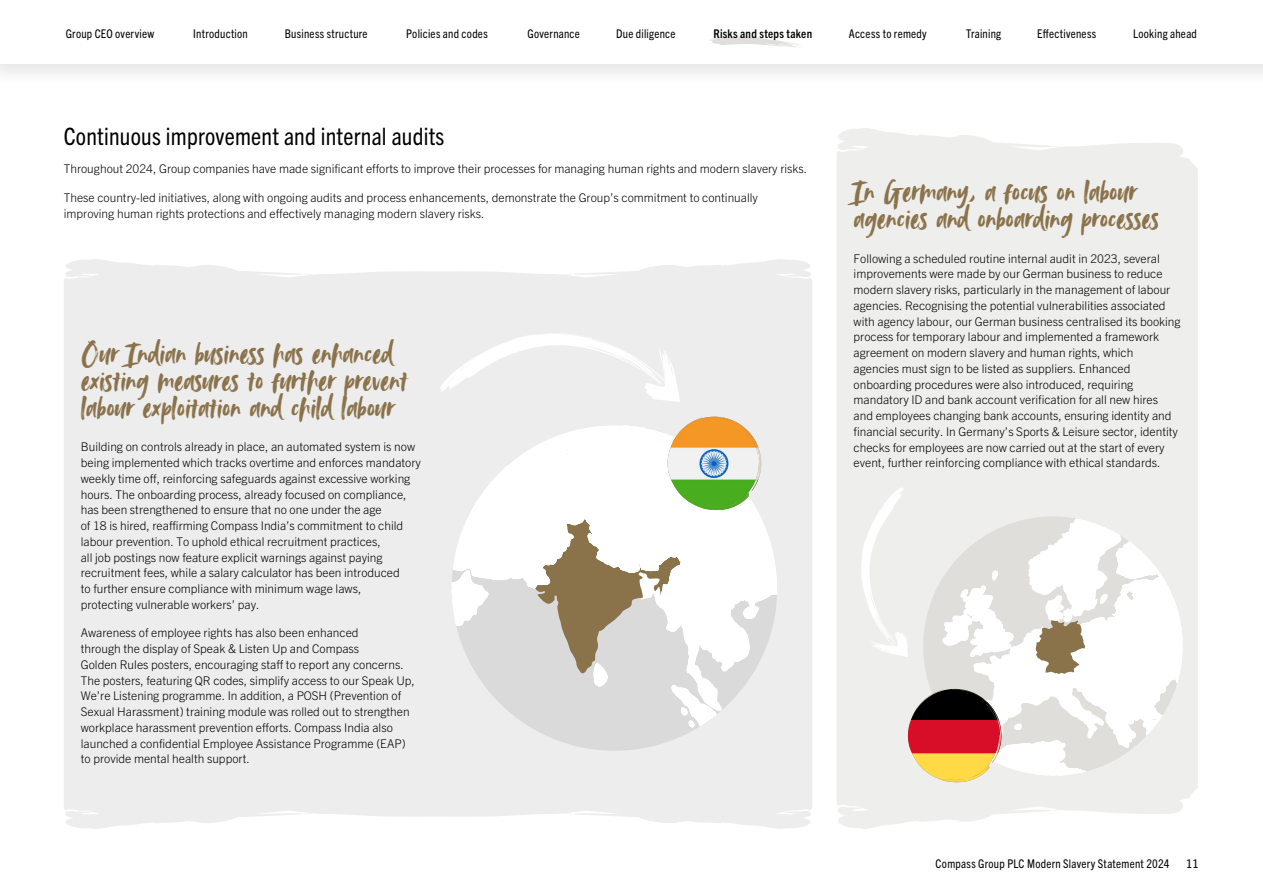
<style>
.page{position:relative;width:1263px;height:893px;background:#fff}
.page>*{position:absolute;margin:0;border:0;box-sizing:border-box;transform-origin:0 0}
.t1{font:33px/27px "Avallon Alt";color:#8a724b}
.t2{font:condensed 24px "Trade Gothic Next LT Pro";letter-spacing:.01em;color:#000}
.t3{font:300 12px/15.8px "Trade Gothic Next LT Pro";color:#000}
.t4{font:condensed 12px "Trade Gothic Next LT Pro";letter-spacing:.02em;color:#000}
.t5{font:700 condensed 12px "Trade Gothic Next LT Pro";letter-spacing:.02em;color:#000}
.t6{font:12px "Trade Gothic Next LT Pro";color:#000}
</style>
<div class="page">
<div style="left:64px;top:259px;width:748px;height:570px;background:#ededed"></div>
<div style="left:837px;top:128px;width:361px;height:701px;background:#eeeeed"></div>
<svg style="left:439px;top:333px;width:241px;height:69px"></svg>
<svg style="left:452px;top:416px;width:325px;height:335px"></svg>
<img style="left:668px;top:418px;width:75px;height:92px">
<svg style="left:861px;top:486px;width:321px;height:296px"></svg>
<div style="left:0;top:0;width:1263px;height:87px;background:#000;opacity:.1"></div>
<div style="left:0;top:0;width:1263px;height:64px;background:#fff"></div>
<svg style="left:710px;top:36px;width:91px;height:11px"></svg>
<p class="t4" style="left:66px;top:26px;width:90px">Group CEO overview</p>
<p class="t4" style="left:193px;top:26px;width:56px">Introduction</p>
<p class="t4" style="left:285px;top:26px;width:84px">Business structure</p>
<p class="t4" style="left:406px;top:26px;width:83px">Policies and codes</p>
<p class="t4" style="left:528px;top:26px;width:54px">Governance</p>
<p class="t4" style="left:616px;top:26px;width:61px">Due diligence</p>
<p class="t5" style="left:713px;top:26px;width:100px">Risks and steps taken</p>
<p class="t4" style="left:849px;top:26px;width:80px">Access to remedy</p>
<p class="t4" style="left:966px;top:26px;width:36px">Training</p>
<p class="t4" style="left:1037px;top:26px;width:60px">Effectiveness</p>
<p class="t4" style="left:1133px;top:26px;width:65px">Looking ahead</p>
<h2 class="t2" style="left:64px;top:120px;width:382px">Continuous improvement and internal audits</h2>
<p class="t3" style="left:64px;top:160px;width:745px">Throughout 2024, Group companies have made significant efforts to improve their processes for managing human rights and modern slavery risks.</p>
<p class="t3" style="left:64px;top:189px;width:696px">These country-led initiatives, along with ongoing audits and process enhancements, demonstrate the Group’s commitment to continually improving human rights protections and effectively managing modern slavery risks.</p>
<h1 class="t1" style="left:81px;top:341px;width:328px">Our Indian business has enhanced existing measures to further prevent labour exploitation and child labour</h1>
<p class="t3" style="left:81px;top:438px;width:342px">Building on controls already in place, an automated system is now being implemented which tracks overtime and enforces mandatory weekly time off, reinforcing safeguards against excessive working hours. The onboarding process, already focused on compliance, has been strengthened to ensure that no one under the age<br>of 18 is hired, reaffirming Compass India’s commitment to child labour prevention. To uphold ethical recruitment practices,<br>all job postings now feature explicit warnings against paying recruitment fees, while a salary calculator has been introduced<br>to further ensure compliance with minimum wage laws,<br>protecting vulnerable workers’ pay.</p>
<p class="t3" style="left:81px;top:624px;width:336px">Awareness of employee rights has also been enhanced<br>through the display of Speak &amp; Listen Up and Compass<br>Golden Rules posters, encouraging staff to report any concerns.<br>The posters, featuring QR codes, simplify access to our Speak Up, We’re Listening programme. In addition, a POSH (Prevention of Sexual Harassment) training module was rolled out to strengthen workplace harassment prevention efforts. Compass India also launched a confidential Employee Assistance Programme (EAP) to provide mental health support.</p>
<h1 class="t1" style="left:853px;top:179px;width:307px">In Germany, a focus on labour agencies and onboarding processes</h1>
<p class="t3" style="left:853px;top:250px;width:329px">Following a scheduled routine internal audit in 2023, several improvements were made by our German business to reduce modern slavery risks, particularly in the management of labour agencies. Recognising the potential vulnerabilities associated with agency labour, our German business centralised its booking process for temporary labour and implemented a framework agreement on modern slavery and human rights, which agencies must sign to be listed as suppliers. Enhanced onboarding procedures were also introduced, requiring mandatory ID and bank account verification for all new hires<br>and employees changing bank accounts, ensuring identity and financial security. In Germany’s Sports &amp; Leisure sector, identity checks for employees are now carried out at the start of every event, further reinforcing compliance with ethical standards.</p>
<p class="t4" style="left:936px;top:855px;width:235px">Compass Group PLC Modern Slavery Statement 2024</p>
<p class="t6" style="left:1186px;top:855px;width:15px">11</p>
</div>
